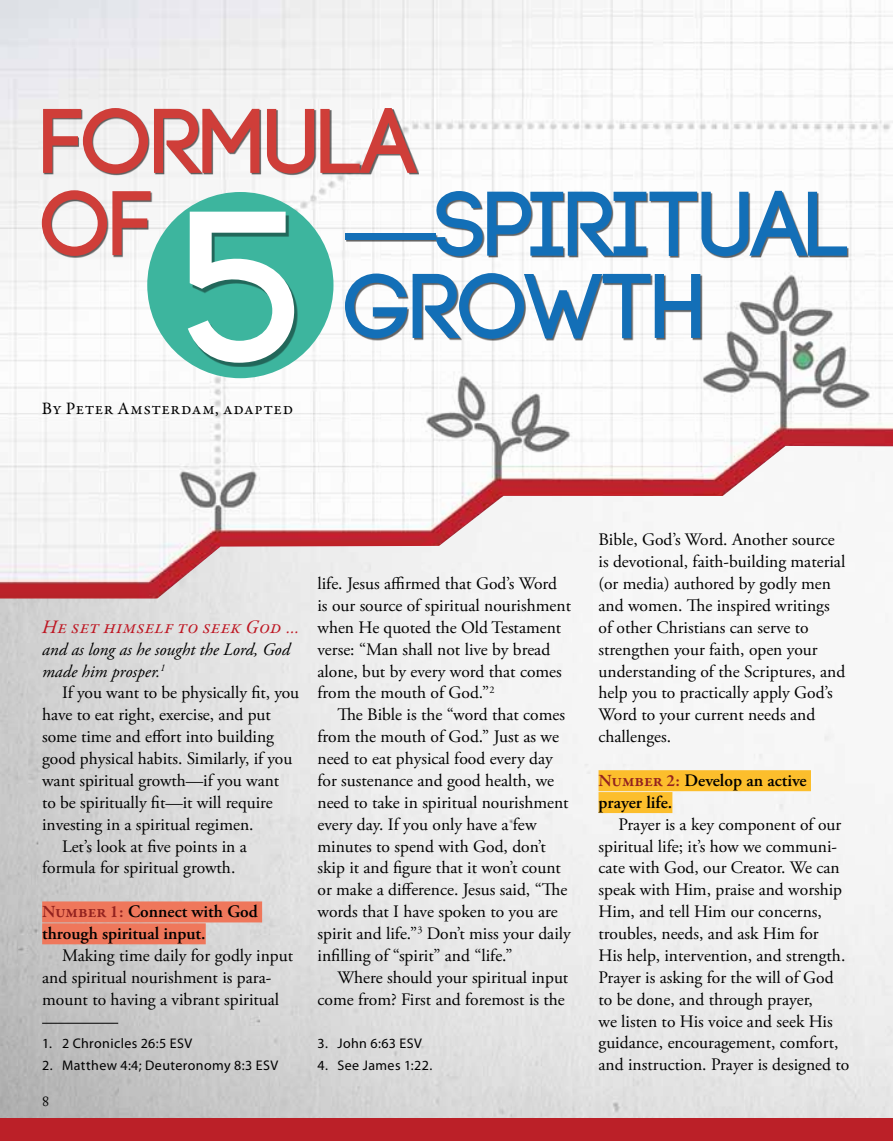
<style>
.page{position:relative;width:893px;height:1141px;background:#fff}
.page>*{position:absolute;margin:0;border:0;box-sizing:border-box;transform-origin:0 0}
.t1{font:700 214.9px "Code";color:#fff}
.t2{font:700 91.52px/82.2px "Code";color:#136fb7}
.t3{font:700 91.52px/82.2px "Code";color:#cf3e39}
.t4{font:italic 19.25px "Garamond Premr Pro";letter-spacing:.035em;color:#be1622}
.t5{font:17.5px/21.9px "Adobe Garamond Pro";color:#000}
.t6{font:600 17.5px/21.9px "Adobe Garamond Pro";color:#000}
.t7{font:italic 17.5px/21.9px "Adobe Garamond Pro";color:#000}
.t8{font:17.5px "Garamond Premr Pro";letter-spacing:.035em;color:#000}
.t9{font:14px "Myriad Pro";letter-spacing:.03em;color:#000}
.t10{font:14px "Adobe Caslon Pro";color:#000}
.s1{font-family:"Adobe Garamond Pro"}
.s2{font-family:"Adobe Garamond Pro";font-size:17.5px}
.s3{font-family:"Garamond Premr Pro";color:#93221f}
</style>
<div class="page">
<img style="left:0;top:0;width:893px;height:599px">
<div style="left:147px;top:192px;width:186px;height:186px;background:#3db59e;border-radius:50%"></div>
<div style="left:43px;top:109px;width:376px;height:149px;background:#000;opacity:.6"></div>
<div style="left:42px;top:901px;width:220px;height:21px;background:#ef775b"></div>
<div style="left:42px;top:923px;width:164px;height:21px;background:#ef775b"></div>
<div style="left:598px;top:770px;width:213px;height:21px;background:#fcbe2c"></div>
<div style="left:598px;top:792px;width:74px;height:21px;background:#fcbe2c"></div>
<hr style="left:42px;top:1023px;width:76px;height:1px;background:#000">
<div style="left:346px;top:192px;width:502px;height:148px;background:#000;opacity:.6"></div>
<div style="left:191px;top:215px;width:107px;height:151px;background:#000;opacity:.43"></div>
<div style="left:0;top:1118px;width:893px;height:23px;background:#bb2028"></div>
<h2 class="t3" style="left:42px;top:103px;width:376px">FORMULA<br>OF</h2>
<h2 class="t2" style="left:345px;top:186px;width:506px"><span class="s1">—</span>SPIRITUAL<br>GROWTH</h2>
<h1 class="t1" style="left:188px;top:180px;width:116px">5</h1>
<p class="t8" style="left:42px;top:398px;width:253px">By Peter Amsterdam, adapted</p>
<p class="t4" style="left:42px;top:615px;width:259px">He set himself to seek God <span class="s2">...</span></p>
<p class="t7" style="left:42px;top:639px;width:249px">and as long as he sought the Lord, God made him prosper.<sup>1</sup></p>
<p class="t5" style="left:62px;top:683px;width:239px">If you want to be physically fit, you</p>
<p class="t5" style="left:42px;top:704px;width:230px">have to eat right, exercise, and put</p>
<p class="t5" style="left:42px;top:726px;width:233px">some time and effort into building</p>
<p class="t5" style="left:42px;top:748px;width:252px">good physical habits. Similarly, if you</p>
<p class="t5" style="left:42px;top:770px;width:239px">want spiritual growth—if you want</p>
<p class="t5" style="left:42px;top:792px;width:232px">to be spiritually fit—it will require</p>
<p class="t5" style="left:42px;top:814px;width:213px">investing in a spiritual regimen.</p>
<p class="t5" style="left:62px;top:836px;width:186px">Let’s look at five points in a</p>
<p class="t5" style="left:42px;top:858px;width:195px">formula for spiritual growth.</p>
<p class="t6" style="left:42px;top:901px;width:217px"><span class="s3">Number 1:</span> Connect with God through spiritual input.</p>
<p class="t5" style="left:42px;top:945px;width:252px;text-indent:20px">Making time daily for godly input and spiritual nourishment is para&shy;mount to having a vibrant spiritual</p>
<p class="t9" style="left:42px;top:1035px;width:152px">1. 2 Chronicles 26:5 ESV</p>
<p class="t9" style="left:42px;top:1057px;width:238px">2. Matthew 4:4; Deuteronomy 8:3 ESV</p>
<p class="t10" style="left:42px;top:1093px;width:8px">8</p>
<p class="t5" style="left:317px;top:573px;width:255px">life. Jesus affirmed that God’s Word is our source of spiritual nourishment when He quoted the Old Testament verse: “Man shall not live by bread alone, but by every word that comes from the mouth of God.”<sup>2</sup></p>
<p class="t5" style="left:317px;top:704px;width:255px;text-indent:20px">The Bible is the “word that comes from the mouth of God.” Just as we need to eat physical food every day for sustenance and good health, we need to take in spiritual nourishment every day. If you only have a few minutes to spend with God, don’t skip it and figure that it won’t count or make a difference. Jesus said, “The words that I have spoken to you are spirit and life.”<sup>3</sup> Don’t miss your daily infilling of “spirit” and “life.”</p>
<p class="t5" style="left:317px;top:967px;width:252px;text-align:right">Where should your spiritual input come from? First and foremost is the</p>
<p class="t9" style="left:317px;top:1035px;width:106px">3. John 6:63 ESV</p>
<p class="t9" style="left:318px;top:1057px;width:116px">4. See James 1:22.</p>
<p class="t5" style="left:598px;top:529px;width:248px">Bible, God’s Word. Another source is devotional, faith-building material (or media) authored by godly men and women. The inspired writings of other Christians can serve to strengthen your faith, open your understanding of the Scriptures, and help you to practically apply God’s<br>Word to your current needs and challenges.</p>
<p class="t6" style="left:598px;top:770px;width:210px"><span class="s3">Number 2:</span> Develop an active prayer life.</p>
<p class="t5" style="left:598px;top:814px;width:252px;text-indent:20px">Prayer is a key component of our spiritual life; it’s how we communi&shy;cate with God, our Creator. We can speak with Him, praise and worship Him, and tell Him our concerns, troubles, needs, and ask Him for<br>His help, intervention, and strength.<br>Prayer is asking for the will of God to be done, and through prayer,<br>we listen to His voice and seek His guidance, encouragement, comfort, and instruction. Prayer is designed to</p>
</div>
